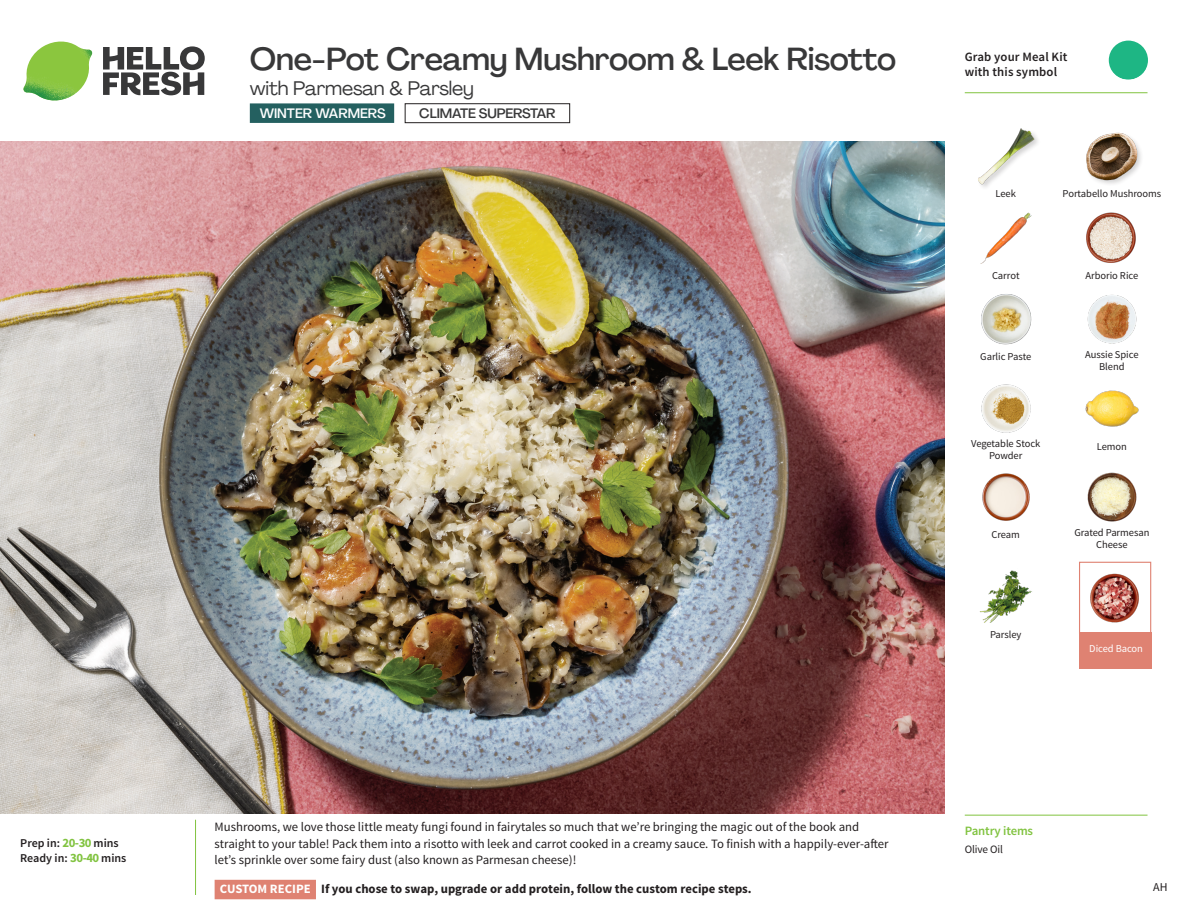
<style>
.page{position:relative;width:1188px;height:918px;background:#fff}
.page>*{position:absolute;margin:0;border:0;box-sizing:border-box;transform-origin:0 0}
._15_Titel_UK{font:500 31.5px "Agrandir";letter-spacing:-.015em;color:#383839}
._15_Titel_UK-2{font:19.5px "Agrandir";letter-spacing:-.01em;color:#383839}
.t1{font:500 13.5px "Agrandir";letter-spacing:-.01em;color:#383839}
.t2{font:500 13.5px "Agrandir";color:#fff}
.Step_6_Text_AU{font:12.75px/16.5px "Source Sans Pro";color:#231f20}
.Step_6_Text_AU-2{font:700 12.75px "Source Sans Pro";color:#231f20}
.t3{font:600 12.75px/15px "Source Sans Pro";letter-spacing:.01em;color:#231f20}
._04_Headers_Front{font:600 12.75px "Source Sans Pro";letter-spacing:-.01em;color:#81c340}
._04_Intro{font:600 12px "Source Sans Pro";color:#231f20}
.t4{font:12px "Source Sans Pro";color:#231f20}
._05_Pantry{font:11.25px "Source Sans Pro";letter-spacing:-.01em;color:#231f20}
._18_FRONT_ingredient{font:10.5px/12px "Source Sans Pro";letter-spacing:-.005em;color:#231f20;text-align:center}
._18_FRONT_ingredient-2{font:10.5px "Source Sans Pro";letter-spacing:-.005em;color:#fff}
.s1{font-weight:700;font-size:12.75px;color:#81c340}
.s2{color:#fff}
</style>
<div class="page">
<svg style="left:103px;top:46px;width:102px;height:49px"></svg>
<img style="left:23px;top:42px;width:69px;height:59px">
<svg style="left:195px;top:819px;width:121px;height:80px"></svg>
<img style="left:0;top:142px;width:945px;height:672px">
<div style="left:1079px;top:562px;width:72px;height:72px;border:1px solid #df8272"></div>
<div style="left:1079px;top:632px;width:72px;height:36px;background:#df8272"></div>
<img style="left:1090px;top:573px;width:49px;height:50px">
<div style="left:405px;top:104px;width:165px;height:19px;border:1px solid #231f20"></div>
<div style="left:250px;top:103px;width:144px;height:20px;background:#246060"></div>
<img style="left:1087px;top:294px;width:50px;height:50px">
<img style="left:1085px;top:390px;width:54px;height:37px">
<img style="left:981px;top:384px;width:50px;height:49px">
<img style="left:982px;top:473px;width:48px;height:48px">
<img style="left:979px;top:570px;width:53px;height:53px">
<img style="left:981px;top:294px;width:51px;height:51px">
<img style="left:980px;top:212px;width:52px;height:52px">
<img style="left:1086px;top:212px;width:50px;height:51px">
<img style="left:978px;top:128px;width:56px;height:57px">
<img style="left:1086px;top:132px;width:55px;height:52px">
<img style="left:1087px;top:472px;width:50px;height:50px">
<hr style="left:965px;top:815px;width:183px;height:1px;background:#81c340">
<svg style="left:1091px;top:40px;width:57px;height:54px"></svg>
<hr style="left:965px;top:92px;width:183px;height:1px;background:#81c340">
<p class="_04_Intro" style="left:20px;top:835px;width:100px">Prep in: <span class="s1">20-30</span> mins</p>
<p class="_04_Intro" style="left:20px;top:850px;width:108px">Ready in: <span class="s1">30-40</span> mins</p>
<p class="_15_Titel_UK" style="left:250px;top:40px;width:648px">One-Pot Creamy Mushroom &amp; Leek Risotto</p>
<p class="_15_Titel_UK-2" style="left:250px;top:76px;width:226px">with Parmesan &amp; Parsley</p>
<p class="t2" style="left:260px;top:105px;width:128px">WINTER WARMERS</p>
<p class="t1" style="left:419px;top:105px;width:138px">CLIMATE SUPERSTAR</p>
<p class="Step_6_Text_AU" style="left:215px;top:819px;width:676px">Mushrooms, we love those little meaty fungi found in fairytales so much that we’re bringing the magic out of the book and straight to your table! Pack them into a risotto with leek and carrot cooked in a creamy sauce. To finish with a happily-ever-after let’s sprinkle over some fairy dust (also known as Parmesan cheese)!</p>
<p class="Step_6_Text_AU-2" style="left:220px;top:881px;width:533px"><span class="s2">CUSTOM RECIPE</span> If you chose to swap, upgrade or add protein, follow the custom recipe steps.</p>
<p class="t3" style="left:965px;top:50px;width:104px">Grab your Meal Kit with this symbol</p>
<p class="_18_FRONT_ingredient" style="left:996px;top:188px;width:22px">Leek</p>
<p class="_18_FRONT_ingredient" style="left:1063px;top:188px;width:100px">Portabello Mushrooms</p>
<p class="_18_FRONT_ingredient" style="left:992px;top:270px;width:29px">Carrot</p>
<p class="_18_FRONT_ingredient" style="left:1086px;top:270px;width:54px">Arborio Rice</p>
<p class="_18_FRONT_ingredient" style="left:980px;top:351px;width:53px">Garlic Paste</p>
<p class="_18_FRONT_ingredient" style="left:1085px;top:349px;width:55px">Aussie Spice<br>Blend</p>
<p class="_18_FRONT_ingredient" style="left:971px;top:438px;width:71px">Vegetable Stock<br>Powder</p>
<p class="_18_FRONT_ingredient" style="left:1097px;top:441px;width:32px">Lemon</p>
<p class="_18_FRONT_ingredient" style="left:992px;top:529px;width:30px">Cream</p>
<p class="_18_FRONT_ingredient" style="left:1074px;top:527px;width:77px">Grated Parmesan<br>Cheese</p>
<p class="_18_FRONT_ingredient" style="left:990px;top:629px;width:33px">Parsley</p>
<p class="_18_FRONT_ingredient-2" style="left:1089px;top:642px;width:55px">Diced Bacon</p>
<p class="_04_Headers_Front" style="left:965px;top:822px;width:70px">Pantry items</p>
<p class="_05_Pantry" style="left:965px;top:842px;width:40px">Olive Oil</p>
<p class="t4" style="left:1153px;top:879px;width:16px">AH</p>
</div>
